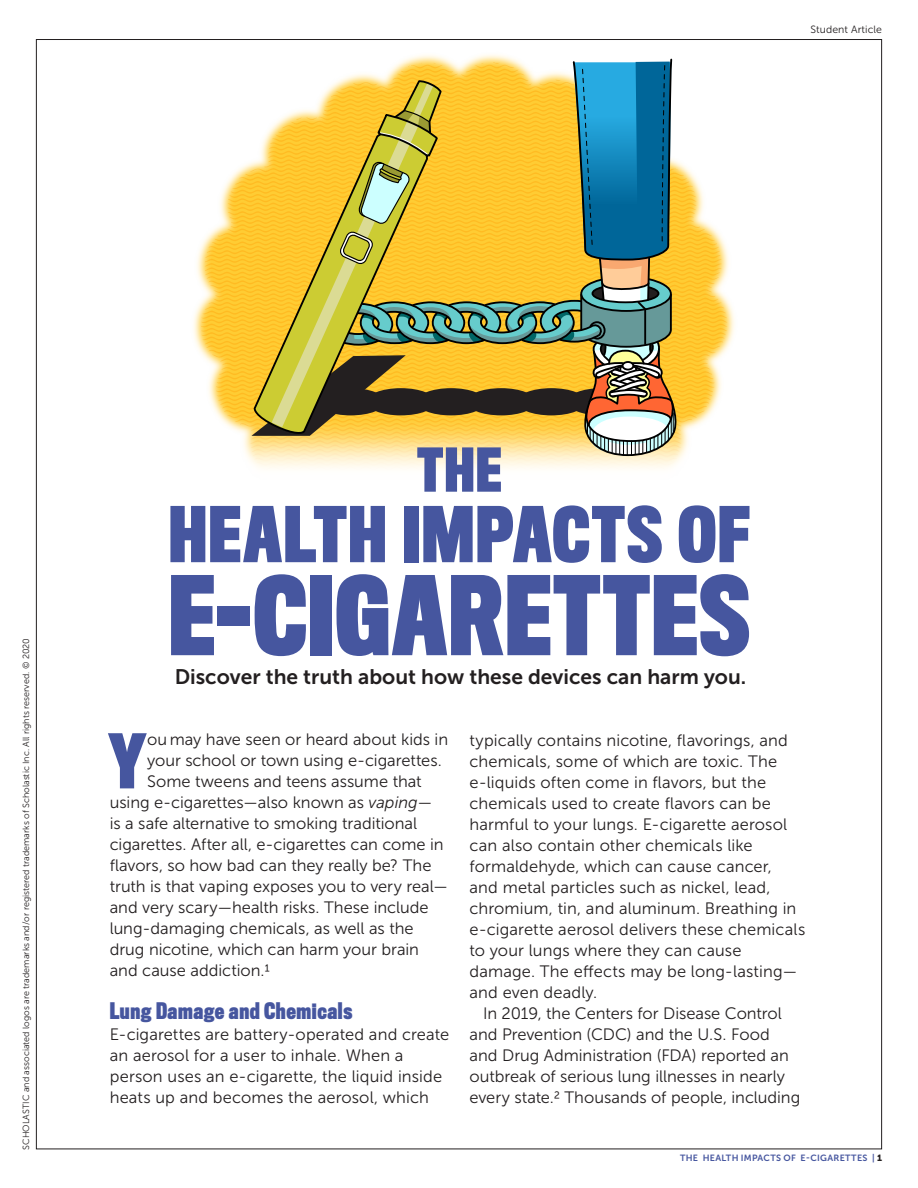
<style>
.page{position:relative;width:918px;height:1188px;background:#fff}
.page>*{position:absolute;margin:0;border:0;box-sizing:border-box;transform-origin:0 0}
._9-12_Hed{font:700 100.5px "Titling Gothic FB Compressed";letter-spacing:.015em;color:#46569f}
._9-12_Hed-2{font:700 70.5px "Titling Gothic FB Compressed";letter-spacing:.02em;color:#46569f}
.t1{font:700 69.15px "Titling Gothic FB Compressed";color:#46569f}
._9-12_Hed-3{font:700 55.5px "Titling Gothic FB Compressed";color:#46569f}
.t2{font:21px "Museo Sans 700";color:#231f20}
.t3{font:700 21px "Titling Gothic FB Compressed";letter-spacing:.03em;color:#46569f}
.t4{font:16.5px/21px "Museo Sans 300";color:#231f20}
.t5{font:10.5px "Museo Sans 300";letter-spacing:.01em;color:#231f20}
.t6{font:9px "Museo Sans 300";color:#231f20}
.t7{font:9px "Museo Sans 700";letter-spacing:.03em;color:#46569f}
.s1{font-style:italic}
.s2{font-family:"Museo Sans 900";color:#231f20}
</style>
<div class="page">
<svg style="left:201px;top:58px;width:527px;height:411px;background:#ccbc6b"></svg>
<p class="t5" style="left:810px;top:24px;width:73px">Student Article</p>
<p class="t6" style="left:21px;top:1150px;width:513px;rotate:-90deg">SCHOLASTIC and associated logos are trademarks and/or registered trademarks of Scholastic Inc. All rights reserved. © 2020</p>
<p class="_9-12_Hed-3" style="left:417px;top:436px;width:86px">THE</p>
<p class="_9-12_Hed-2" style="left:169px;top:492px;width:583px">HEALTH IMPACTS OF</p>
<p class="_9-12_Hed" style="left:169px;top:555px;width:583px">E-CIGARETTES</p>
<p class="t2" style="left:175px;top:665px;width:573px">Discover the truth about how these devices can harm you.</p>
<p class="t1" style="left:108px;top:719px;width:40px">Y</p>
<p class="t4" style="left:147px;top:729px;width:303px">ou may have seen or heard about kids in</p>
<p class="t4" style="left:147px;top:750px;width:296px">your school or town using e-cigarettes.</p>
<p class="t4" style="left:147px;top:771px;width:276px">Some tweens and teens assume that</p>
<p class="t4" style="left:110px;top:792px;width:324px">using e-cigarettes—also known as <span class="s1">vaping</span>—</p>
<p class="t4" style="left:110px;top:813px;width:309px">is a safe alternative to smoking traditional</p>
<p class="t4" style="left:110px;top:834px;width:335px">cigarettes. After all, e-cigarettes can come in</p>
<p class="t4" style="left:110px;top:855px;width:323px">flavors, so how bad can they really be? The</p>
<p class="t4" style="left:110px;top:876px;width:340px">truth is that vaping exposes you to very real—</p>
<p class="t4" style="left:110px;top:897px;width:320px">and very scary—health risks. These include</p>
<p class="t4" style="left:110px;top:918px;width:305px">lung-damaging chemicals, as well as the</p>
<p class="t4" style="left:110px;top:939px;width:311px">drug nicotine, which can harm your brain</p>
<p class="t4" style="left:110px;top:960px;width:162px">and cause addiction.1</p>
<p class="t3" style="left:110px;top:998px;width:244px">Lung Damage and Chemicals</p>
<p class="t4" style="left:110px;top:1024px;width:341px">E-cigarettes are battery-operated and create an aerosol for a user to inhale. When a person uses an e-cigarette, the liquid inside heats up and becomes the aerosol, which</p>
<p class="t4" style="left:470px;top:730px;width:337px">typically contains nicotine, flavorings, and chemicals, some of which are toxic. The e-liquids often come in flavors, but the chemicals used to create flavors can be harmful to your lungs. E-cigarette aerosol can also contain other chemicals like formaldehyde, which can cause cancer,<br>and metal particles such as nickel, lead, chromium, tin, and aluminum. Breathing in e-cigarette aerosol delivers these chemicals to your lungs where they can cause damage. The effects may be long-lasting— and even deadly.</p>
<p class="t4" style="left:470px;top:1003px;width:332px;text-indent:14px">In 2019, the Centers for Disease Control and Prevention (CDC) and the U.S. Food and Drug Administration (FDA) reported an outbreak of serious lung illnesses in nearly every state.2 Thousands of people, including</p>
<p class="t7" style="left:680px;top:1153px;width:203px">THE HEALTH IMPACTS OF E-CIGARETTES | <span class="s2">1</span></p>
</div>
